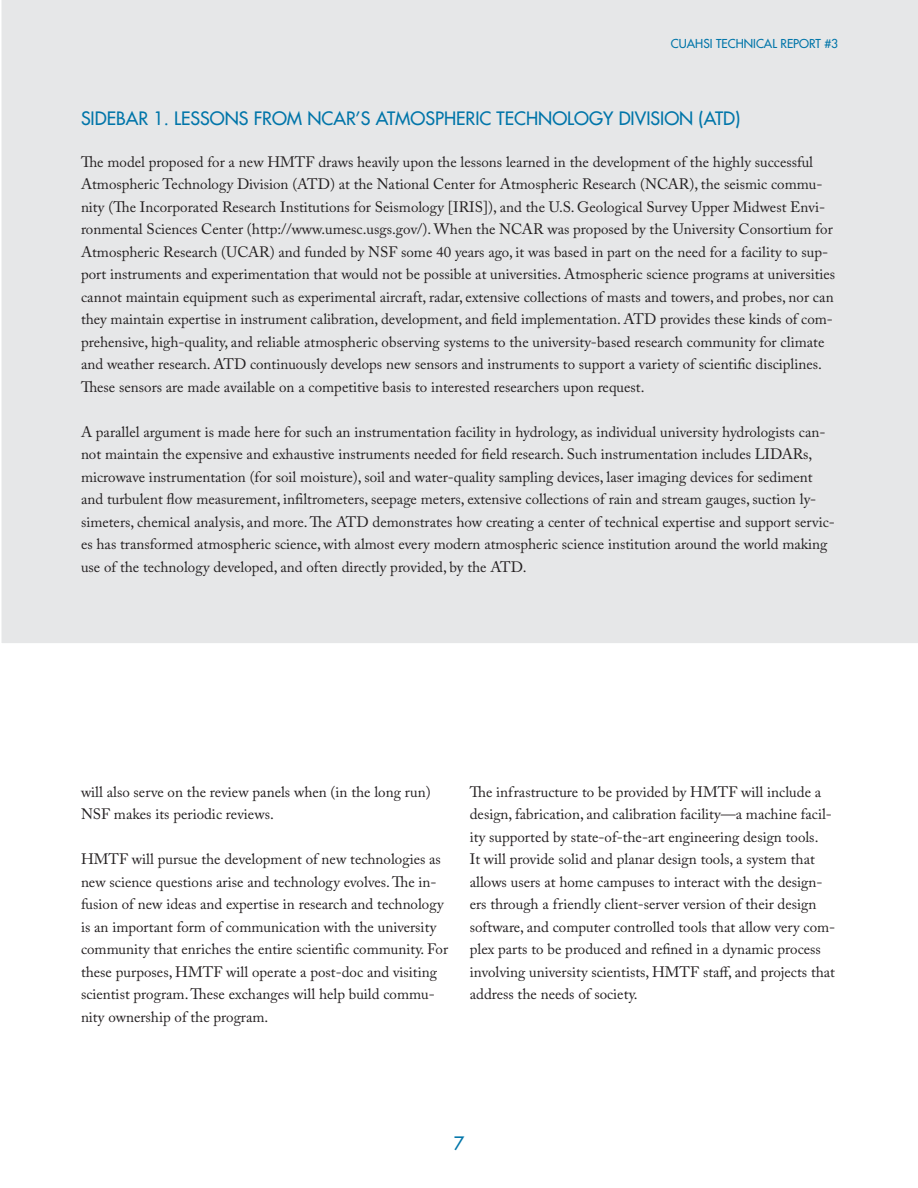
<style>
.page{position:relative;width:918px;height:1188px;background:#fff}
.page>*{position:absolute;margin:0;border:0;box-sizing:border-box;transform-origin:0 0}
.t1{font:18px "Futura";color:#0075a9}
.t2{font:15px/22.5px "Adobe Caslon Pro";color:#231f20}
.t3{font:12px "Futura";color:#0075a9}
</style>
<div class="page">
<div style="left:1px;top:0;width:917px;height:643px;background:#e6e7e8"></div>
<p class="t3" style="left:671px;top:37px;width:169px">CUAHSI TECHNICAL REPORT #3</p>
<p class="t1" style="left:81px;top:109px;width:661px">SIDEBAR 1. LESSONS FROM NCAR’S ATMOSPHERIC TECHNOLOGY DIVISION (ATD)</p>
<p class="t2" style="left:81px;top:152px;width:756px">The model proposed for a new HMTF draws heavily upon the lessons learned in the development of the highly successful Atmospheric Technology Division (ATD) at the National Center for Atmospheric Research (NCAR), the seismic commu&shy;nity (The Incorporated Research Institutions for Seismology [IRIS]), and the U.S. Geological Survey Upper Midwest Envi&shy;ronmental Sciences Center (http://www.umesc.usgs.gov/). When the NCAR was proposed by the University Consortium for Atmospheric Research (UCAR) and funded by NSF some 40 years ago, it was based in part on the need for a facility to sup&shy;port instruments and experimentation that would not be possible at universities. Atmospheric science programs at universities cannot maintain equipment such as experimental aircraft, radar, extensive collections of masts and towers, and probes, nor can they maintain expertise in instrument calibration, development, and field implementation. ATD provides these kinds of com&shy;prehensive, high-quality, and reliable atmospheric observing systems to the university-based research community for climate and weather research. ATD continuously develops new sensors and instruments to support a variety of scientific disciplines.<br>These sensors are made available on a competitive basis to interested researchers upon request.</p>
<p class="t2" style="left:81px;top:422px;width:756px">A parallel argument is made here for such an instrumentation facility in hydrology, as individual university hydrologists can&shy;not maintain the expensive and exhaustive instruments needed for field research. Such instrumentation includes LIDARs, microwave instrumentation (for soil moisture), soil and water-quality sampling devices, laser imaging devices for sediment and turbulent flow measurement, infiltrometers, seepage meters, extensive collections of rain and stream gauges, suction ly&shy;simeters, chemical analysis, and more. The ATD demonstrates how creating a center of technical expertise and support servic&shy;es has transformed atmospheric science, with almost every modern atmospheric science institution around the world making use of the technology developed, and often directly provided, by the ATD.</p>
<p class="t2" style="left:81px;top:782px;width:351px">will also serve on the review panels when (in the long run)<br>NSF makes its periodic reviews.</p>
<p class="t2" style="left:81px;top:849px;width:369px">HMTF will pursue the development of new technologies as new science questions arise and technology evolves. The in&shy;fusion of new ideas and expertise in research and technology is an important form of communication with the university community that enriches the entire scientific community. For these purposes, HMTF will operate a post-doc and visiting scientist program. These exchanges will help build commu&shy;nity ownership of the program.</p>
<p class="t2" style="left:470px;top:782px;width:367px">The infrastructure to be provided by HMTF will include a design, fabrication, and calibration facility—a machine facil&shy;ity supported by state-of-the-art engineering design tools.<br>It will provide solid and planar design tools, a system that allows users at home campuses to interact with the design&shy;ers through a friendly client-server version of their design software, and computer controlled tools that allow very com&shy;plex parts to be produced and refined in a dynamic process involving university scientists, HMTF staff, and projects that address the needs of society.</p>
<p class="t1" style="left:454px;top:1135px;width:12px">7</p>
</div>
